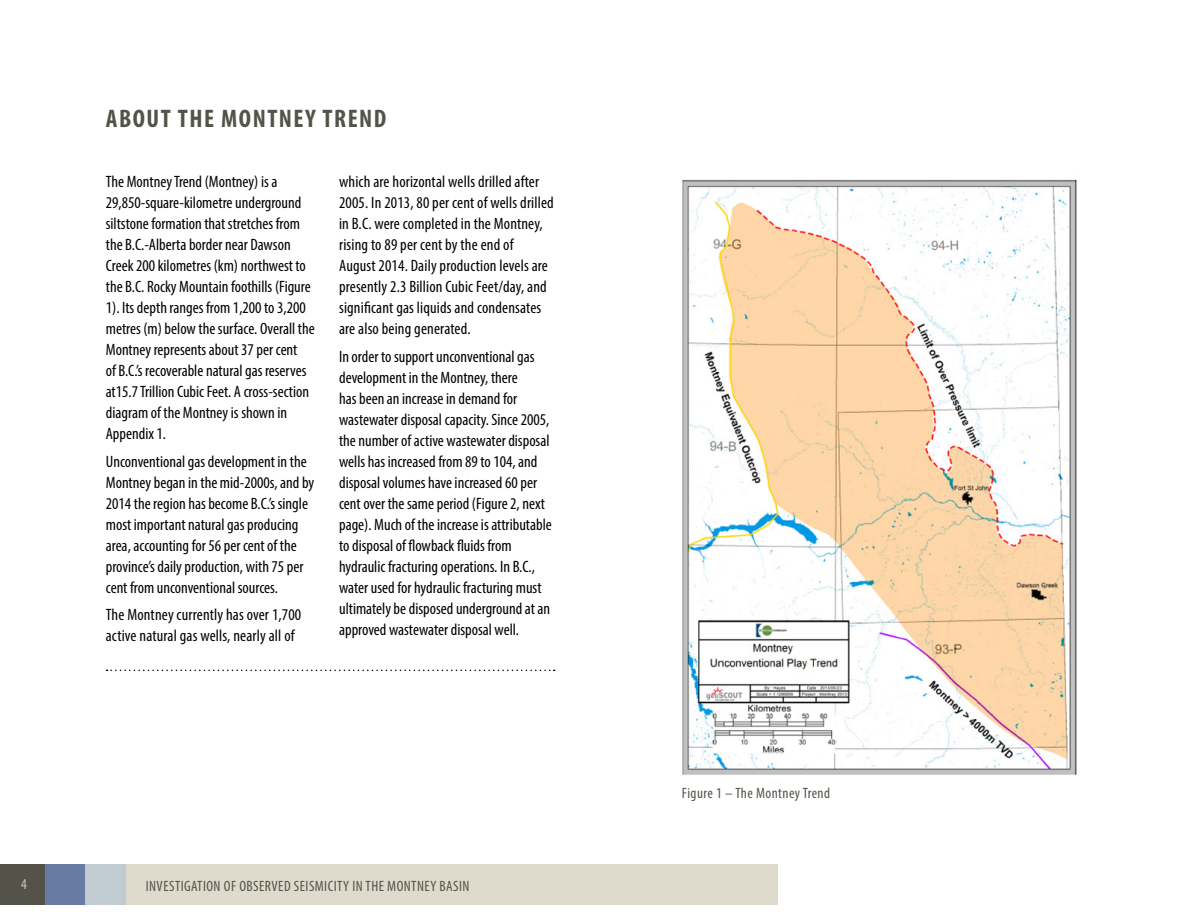
<style>
.page{position:relative;width:1188px;height:918px;background:#fff}
.page>*{position:absolute;margin:0;border:0;box-sizing:border-box;transform-origin:0 0}
.t1{font:700 condensed 25.5px "Myriad Pro";letter-spacing:.06em;color:#54534a}
.t2{font:condensed 16.5px/21px "Myriad Pro";color:#000}
.t3{font:condensed 15px "Myriad Pro";letter-spacing:.03em;color:#54534a}
.t4{font:condensed 15px "Myriad Pro";color:#cdc8b1}
</style>
<div class="page">
<div style="left:0;top:864px;width:45px;height:41px;background:#54534a"></div>
<div style="left:45px;top:864px;width:41px;height:41px;background:#687ba2"></div>
<div style="left:86px;top:864px;width:692px;height:41px;background:#dedbcc"></div>
<div style="left:86px;top:864px;width:40px;height:41px;background:#c0cbd2"></div>
<svg style="left:107px;top:670px;width:448px;height:1px"></svg>
<img style="left:682px;top:179px;width:395px;height:596px">
<h1 class="t1" style="left:106px;top:103px;width:282px">ABOUT THE MONTNEY TREND</h1>
<p class="t2" style="left:106px;top:171px;width:211px">The Montney Trend (Montney) is a 29,850-square-kilometre underground siltstone formation that stretches from the B.C.-Alberta border near Dawson Creek 200 kilometres (km) northwest to the B.C. Rocky Mountain foothills (Figure 1). Its depth ranges from 1,200 to 3,200 metres (m) below the surface. Overall the Montney represents about 37 per cent<br>of B.C.’s recoverable natural gas reserves at15.7 Trillion Cubic Feet. A cross-section diagram of the Montney is shown in Appendix 1.</p>
<p class="t2" style="left:106px;top:450px;width:210px">Unconventional gas development in the Montney began in the mid-2000s, and by 2014 the region has become B.C.’s single most important natural gas producing area, accounting for 56 per cent of the province’s daily production, with 75 per cent from unconventional sources.</p>
<p class="t2" style="left:106px;top:604px;width:197px">The Montney currently has over 1,700 active natural gas wells, nearly all of</p>
<p class="t2" style="left:339px;top:171px;width:216px">which are horizontal wells drilled after 2005. In 2013, 80 per cent of wells drilled in B.C. were completed in the Montney, rising to 89 per cent by the end of August 2014. Daily production levels are presently 2.3 Billion Cubic Feet/day, and significant gas liquids and condensates are also being generated.</p>
<p class="t2" style="left:339px;top:346px;width:214px">In order to support unconventional gas development in the Montney, there<br>has been an increase in demand for wastewater disposal capacity. Since 2005, the number of active wastewater disposal wells has increased from 89 to 104, and disposal volumes have increased 60 per cent over the same period (Figure 2, next page). Much of the increase is attributable to disposal of flowback fluids from hydraulic fracturing operations. In B.C., water used for hydraulic fracturing must ultimately be disposed underground at an approved wastewater disposal well.</p>
<p class="t4" style="left:21px;top:875px;width:7px">4</p>
<p class="t3" style="left:146px;top:877px;width:325px">INVESTIGATION OF OBSERVED SEISMICITY IN THE MONTNEY BASIN</p>
<p class="t3" style="left:682px;top:784px;width:150px">Figure 1 – The Montney Trend</p>
</div>
